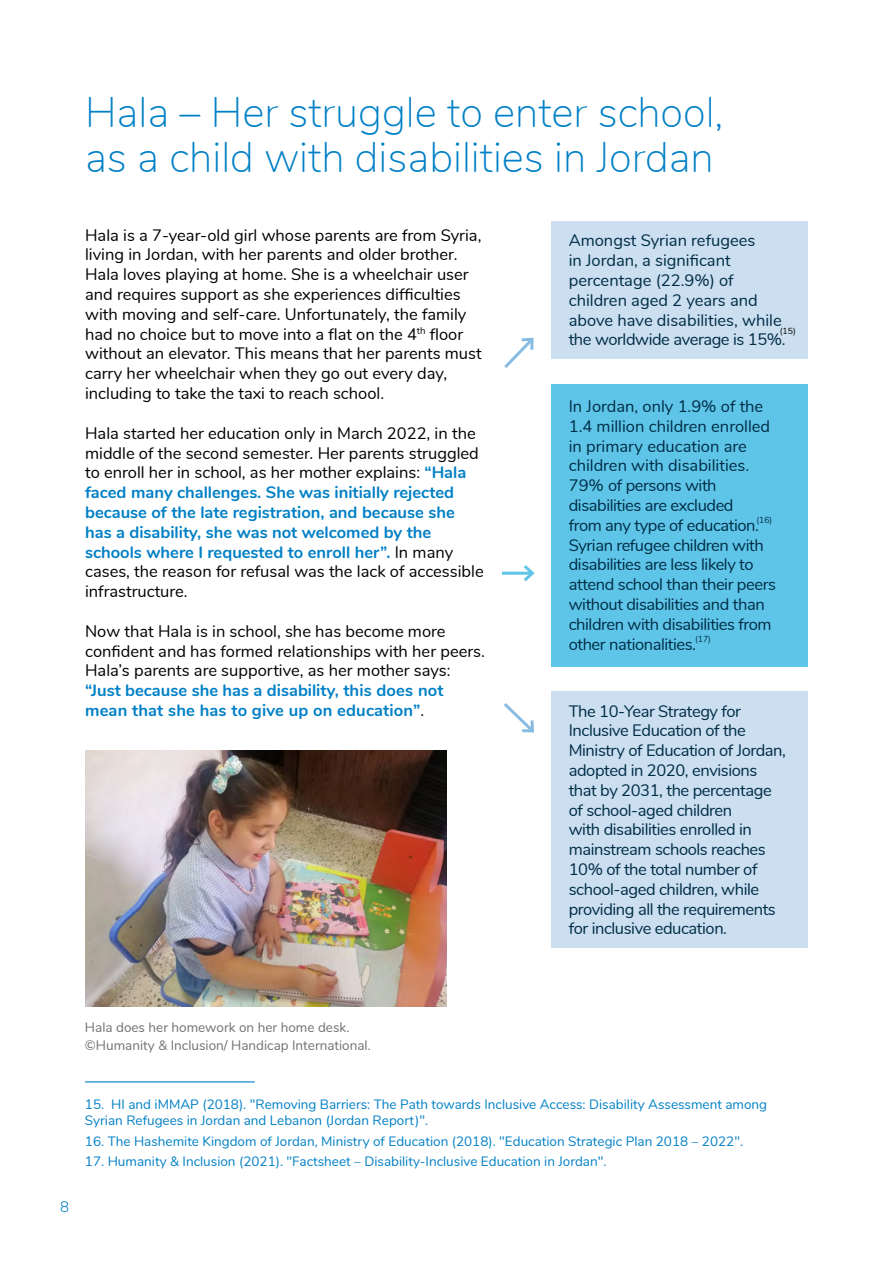
<style>
.page{position:relative;width:893px;height:1263px;background:#fff}
.page>*{position:absolute;margin:0;border:0;box-sizing:border-box;transform-origin:0 0}
.titre_n1{font:200 42px/45px "Nunito";color:#0080c6}
.text-1-column{font:16.5px/19.8px "Nunito";color:#000}
.text_boxcolored{font:16.5px/19.8px "Nunito";letter-spacing:-.025em;color:#002c45}
.text_boxcolored-2{font:16.5px/19.8px "Nunito";color:#002c45}
.text-1-column-2{font:700 16.5px/19.8px "Nunito";letter-spacing:.01em;color:#0080c6}
.t1{font:300 15px "Nunito";color:#0080c6}
.t2{font:13.5px/16.2px "Nunito";color:#0080c6}
.t3{font:13.5px/17.5px "Nunito";color:#707172}
.t4{font:8.7px "Nunito";color:#002c45}
.t5{font:8.7px "Nunito";color:#000}
.s1{font-weight:700;color:#0080c6}
.s2{font-weight:400;color:#000}
</style>
<div class="page">
<svg style="left:504px;top:337px;width:30px;height:31px"></svg>
<svg style="left:504px;top:703px;width:30px;height:30px"></svg>
<hr style="left:85px;top:1081px;width:170px;height:1px;background:#0080c6">
<hr style="left:502px;top:572px;width:30px;height:3px;background:#5fc5e8">
<svg style="left:520px;top:565px;width:15px;height:17px"></svg>
<div style="left:552px;top:221px;width:256px;height:138px;background:#cbdff1"></div>
<div style="left:552px;top:384px;width:256px;height:282px;background:#5fc5e8"></div>
<div style="left:552px;top:691px;width:256px;height:257px;background:#cbdff1"></div>
<img style="left:85px;top:750px;width:362px;height:256px">
<h1 class="titre_n1" style="left:85px;top:88px;width:640px">Hala – Her struggle to enter school, as a child with disabilities in Jordan</h1>
<p class="text-1-column" style="left:85px;top:224px;width:398px">Hala is a 7-year-old girl whose parents are from Syria, living in Jordan, with her parents and older brother.<br>Hala loves playing at home. She is a wheelchair user and requires support as she experiences difficulties with moving and self-care. Unfortunately, the family had no choice but to move into a flat on the 4<sup>th</sup> floor without an elevator. This means that her parents must carry her wheelchair when they go out every day, including to take the taxi to reach school.</p>
<p class="text_boxcolored-2" style="left:569px;top:230px;width:218px">Amongst Syrian refugees<br>in Jordan, a significant percentage (22.9%) of children aged 2 years and above have disabilities, while the worldwide average is 15%.</p>
<p class="text-1-column" style="left:85px;top:422px;width:400px">Hala started her education only in March 2022, in the middle of the second semester. Her parents struggled to enroll her in school, as her mother explains: <span class="s1">“Hala faced many challenges. She was initially rejected because of the late registration, and because she has a disability, she was not welcomed by the schools where I requested to enroll her”.</span> In many cases, the reason for refusal was the lack of accessible infrastructure.</p>
<p class="t5" style="left:780px;top:324px;width:17px">(15)</p>
<p class="text_boxcolored" style="left:569px;top:395px;width:209px">In Jordan, only 1.9% of the<br>1.4 million children enrolled in primary education are children with disabilities.<br>79% of persons with disabilities are excluded<br>from any type of education.<br>Syrian refugee children with disabilities are less likely to attend school than their peers without disabilities and than children with disabilities from other nationalities.</p>
<p class="t4" style="left:756px;top:513px;width:17px">(16)</p>
<p class="text-1-column" style="left:85px;top:620px;width:401px">Now that Hala is in school, she has become more confident and has formed relationships with her peers.<br>Hala’s parents are supportive, as her mother says:</p>
<p class="text-1-column-2" style="left:85px;top:679px;width:360px">“Just because she has a disability, this does not mean that she has to give up on education”<span class="s2">.</span></p>
<p class="t4" style="left:695px;top:633px;width:17px">(17)</p>
<p class="text_boxcolored" style="left:569px;top:700px;width:219px">The 10-Year Strategy for<br>Inclusive Education of the<br>Ministry of Education of Jordan, adopted in 2020, envisions that by 2031, the percentage of school-aged children<br>with disabilities enrolled in mainstream schools reaches<br>10% of the total number of school-aged children, while providing all the requirements for inclusive education.</p>
<p class="t3" style="left:85px;top:1018px;width:287px">Hala does her homework on her home desk. ©Humanity &amp; Inclusion/ Handicap International.</p>
<p class="t1" style="left:60px;top:1195px;width:10px">8</p>
<p class="t2" style="left:85px;top:1095px;width:684px">15. HI and iMMAP (2018). "Removing Barriers: The Path towards Inclusive Access: Disability Assessment among<br>Syrian Refugees in Jordan and Lebanon (Jordan Report)".</p>
<p class="t2" style="left:85px;top:1132px;width:660px">16. The Hashemite Kingdom of Jordan, Ministry of Education (2018). "Education Strategic Plan 2018 – 2022".</p>
<p class="t2" style="left:85px;top:1152px;width:523px">17. Humanity &amp; Inclusion (2021). "Factsheet – Disability-Inclusive Education in Jordan".</p>
</div>
